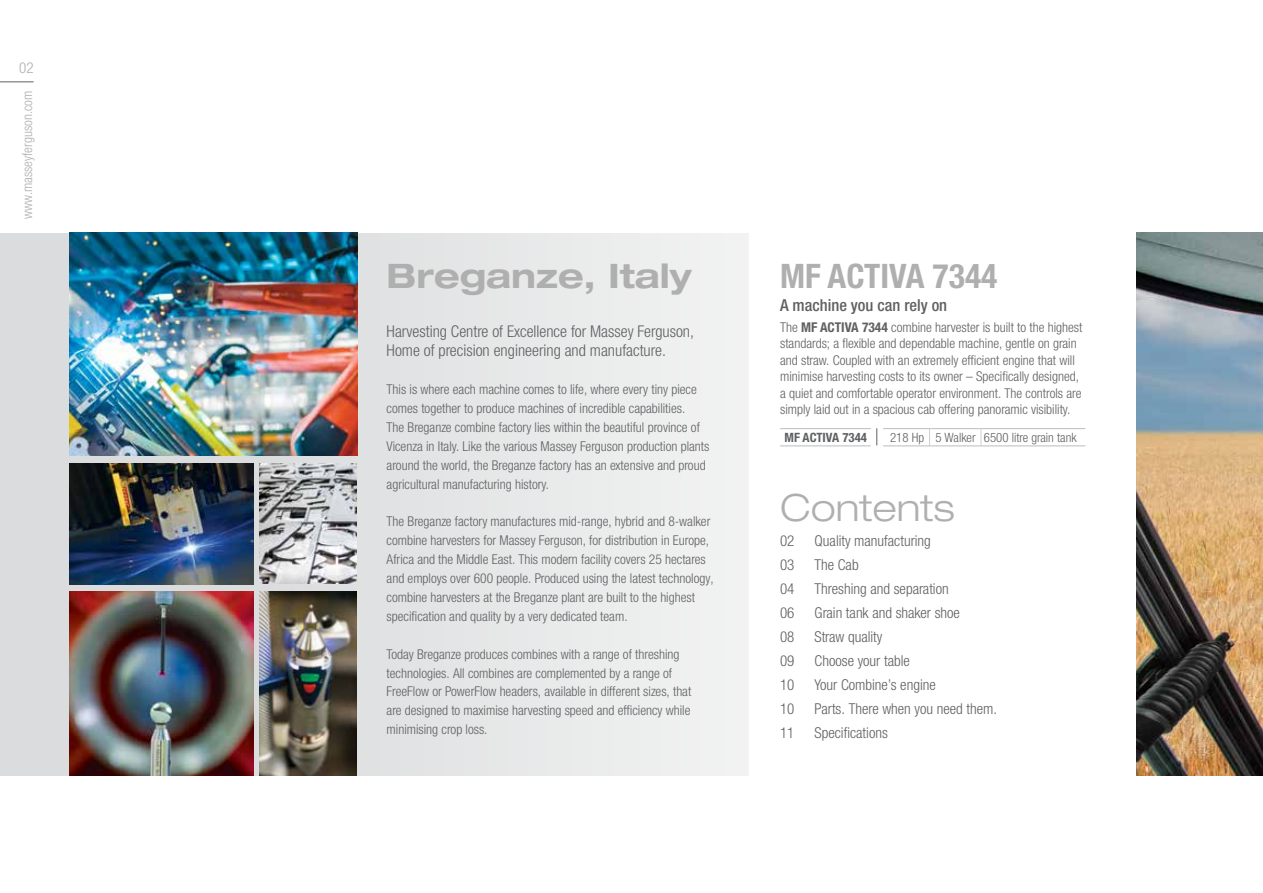
<style>
.page{position:relative;width:1263px;height:893px;background:#fff}
.page>*{position:absolute;margin:0;border:0;box-sizing:border-box;transform-origin:0 0}
.t1{font:300 expanded 37.5px "Helvetica Neue";color:#afafb0}
.t2{font:700 expanded 33.75px "Helvetica Neue";color:#afafb0}
.t3{font:700 condensed 33.75px "Helvetica Neue LTW1 G";color:#afafb0}
.t4{font:500 condensed 16.5px "Helvetica Neue LTW1 G";color:#5f6062}
.t5{font:300 condensed 16.2px/18.9px "Helvetica Neue LTW1 G";color:#5f6062}
.t6{font:300 condensed 15px "Helvetica Neue LTW1 G";color:#5f6062}
.t7{font:300 condensed 15px "Helvetica Neue LTW1 G";color:#afafb0}
.t8{font:300 condensed 13.5px/18.9px "Helvetica Neue LTW1 G";color:#5f6062}
.t9{font:300 condensed 13.5px "Helvetica Neue LTW1 G";color:#afafb0}
.t10{font:300 condensed 12.9px "Helvetica Neue LTW1 G";color:#5f6062}
.t11{font:700 condensed 12.9px "Helvetica Neue LTW1 G";color:#5f6062}
.s1{font-weight:700}
</style>
<div class="page">
<img style="left:1136px;top:233px;width:127px;height:543px">
<div style="left:0;top:233px;width:748px;height:543px;background:#e7e8e8"></div>
<img style="left:259px;top:464px;width:98px;height:119px">
<img style="left:259px;top:591px;width:98px;height:185px">
<img style="left:69px;top:233px;width:288px;height:222px">
<img style="left:69px;top:464px;width:185px;height:120px">
<img style="left:69px;top:591px;width:185px;height:184px">
<hr style="left:0;top:81px;width:34px;height:1px;background:#5f6062">
<svg style="left:780px;top:428px;width:306px;height:18px"></svg>
<p class="t7" style="left:19px;top:59px;width:16px">02</p>
<p class="t9" style="left:20px;top:219px;width:130px;rotate:-90deg">www.masseyferguson.com</p>
<h2 class="t2" style="left:387px;top:254px;width:307px">Breganze, Italy</h2>
<h2 class="t3" style="left:780px;top:255px;width:219px">MF ACTIVA 7344</h2>
<p class="t5" style="left:387px;top:322px;width:309px">Harvesting Centre of Excellence for Massey Ferguson,<br>Home of precision engineering and manufacture.</p>
<p class="t8" style="left:387px;top:380px;width:324px">This is where each machine comes to life, where every tiny piece comes together to produce machines of incredible capabilities.<br>The Breganze combine factory lies within the beautiful province of Vicenza in Italy. Like the various Massey Ferguson production plants around the world, the Breganze factory has an extensive and proud agricultural manufacturing history.</p>
<p class="t8" style="left:387px;top:512px;width:329px">The Breganze factory manufactures mid-range, hybrid and 8-walker combine harvesters for Massey Ferguson, for distribution in Europe, Africa and the Middle East. This modern facility covers 25 hectares and employs over 600 people. Produced using the latest technology, combine harvesters at the Breganze plant are built to the highest specification and quality by a very dedicated team.</p>
<p class="t8" style="left:387px;top:644px;width:306px">Today Breganze produces combines with a range of threshing technologies. All combines are complemented by a range of FreeFlow or PowerFlow headers, available in different sizes, that are designed to maximise harvesting speed and efficiency while minimising crop loss.</p>
<p class="t4" style="left:780px;top:295px;width:169px">A machine you can rely on</p>
<p class="t8" style="left:780px;top:319px;width:304px;line-height:16.5px">The <span class="s1">MF ACTIVA 7344</span> combine harvester is built to the highest standards; a flexible and dependable machine, gentle on grain and straw. Coupled with an extremely efficient engine that will minimise harvesting costs to its owner – Specifically designed, a quiet and comfortable operator environment. The controls are simply laid out in a spacious cab offering panoramic visibility.</p>
<p class="t11" style="left:784px;top:430px;width:84px">MF ACTIVA 7344</p>
<p class="t10" style="left:890px;top:430px;width:188px">218 Hp 5 Walker 6500 litre grain tank</p>
<h1 class="t1" style="left:780px;top:485px;width:176px">Contents</h1>
<p class="t6" style="left:780px;top:532px;width:16px">02</p>
<p class="t6" style="left:815px;top:532px;width:118px">Quality manufacturing</p>
<p class="t6" style="left:780px;top:556px;width:16px">03</p>
<p class="t6" style="left:815px;top:556px;width:46px">The Cab</p>
<p class="t6" style="left:780px;top:580px;width:16px">04</p>
<p class="t6" style="left:815px;top:580px;width:136px">Threshing and separation</p>
<p class="t6" style="left:780px;top:604px;width:16px">06</p>
<p class="t6" style="left:815px;top:604px;width:147px">Grain tank and shaker shoe</p>
<p class="t6" style="left:780px;top:628px;width:16px">08</p>
<p class="t6" style="left:815px;top:628px;width:69px">Straw quality</p>
<p class="t6" style="left:780px;top:652px;width:16px">09</p>
<p class="t6" style="left:815px;top:652px;width:97px">Choose your table</p>
<p class="t6" style="left:780px;top:676px;width:16px">10</p>
<p class="t6" style="left:815px;top:676px;width:123px">Your Combine’s engine</p>
<p class="t6" style="left:780px;top:700px;width:16px">10</p>
<p class="t6" style="left:815px;top:700px;width:184px">Parts. There when you need them.</p>
<p class="t6" style="left:780px;top:724px;width:16px">11</p>
<p class="t6" style="left:815px;top:724px;width:75px">Specifications</p>
</div>
